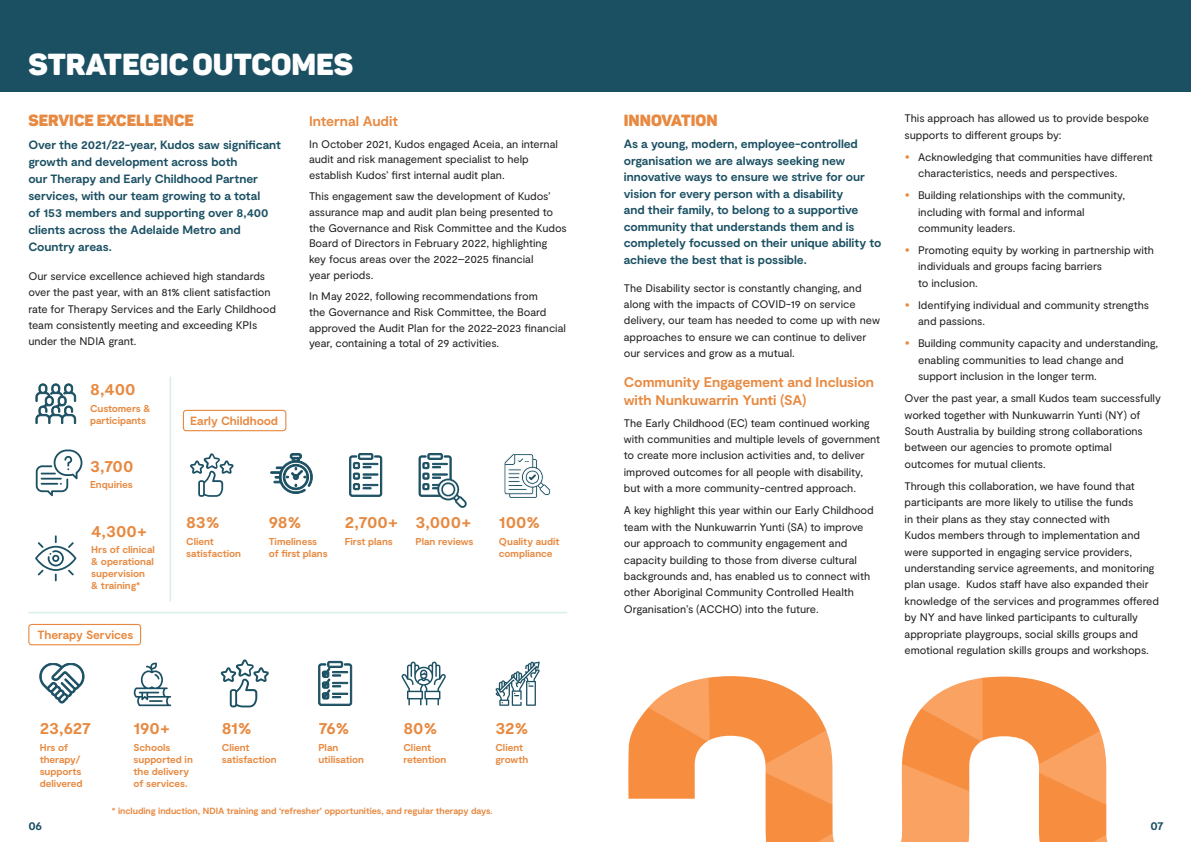
<style>
.page{position:relative;width:1191px;height:842px;background:#fff}
.page>*{position:absolute;margin:0;border:0;box-sizing:border-box;transform-origin:0 0}
.Heading_New{font:30px "Panton Black Caps";color:#fff}
.Body{font:29px "Moderat";color:#e78940}
.Subheading{font:700 17px "Moderat";letter-spacing:-.005em;color:#e78940}
.Subheading-2{font:16px "Panton Black Caps";color:#e78940}
.Subheading-3{font:700 14px/18px "Moderat";letter-spacing:-.005em;color:#e78940}
.Intro_Para{font:700 12px/16.5px "Moderat";letter-spacing:-.005em;color:#1b5063}
.Subheading-4{font:700 11.9px "Moderat";letter-spacing:-.005em;color:#e78940}
.Body-2{font:11px/16.4px "Moderat";letter-spacing:-.005em;color:#231f20}
.Paragraph_Style_1{font:700 10px/12px "Moderat";letter-spacing:-.005em;color:#e78940}
.Subheading-5{font:700 10px/12px "Moderat";letter-spacing:-.005em;color:#e78940}
.Bullet_list{font:700 9px "Moderat";letter-spacing:-.005em;color:#e78940}
</style>
<div class="page">
<div style="left:0;top:0;width:1191px;height:91px;background:#1b5063"></div>
<svg style="left:36px;top:384px;width:40px;height:40px"></svg>
<svg style="left:134px;top:663px;width:37px;height:43px"></svg>
<div style="left:28px;top:624px;width:113px;height:21px;border:1px solid #e78940;border-radius:3px"></div>
<hr style="left:28px;top:612px;width:539px;height:1px;background:#dbeeeb">
<hr style="left:169px;top:377px;width:2px;height:224px;background:#dbeeeb">
<svg style="left:36px;top:449px;width:46px;height:47px"></svg>
<svg style="left:221px;top:659px;width:48px;height:48px"></svg>
<svg style="left:318px;top:661px;width:34px;height:45px"></svg>
<svg style="left:401px;top:662px;width:45px;height:43px"></svg>
<svg style="left:628px;top:676px;width:480px;height:166px"></svg>
<svg style="left:40px;top:663px;width:44px;height:40px"></svg>
<svg style="left:35px;top:535px;width:41px;height:46px"></svg>
<svg style="left:495px;top:662px;width:45px;height:44px"></svg>
<div style="left:183px;top:410px;width:103px;height:21px;border:1px solid #e78940;border-radius:3px"></div>
<svg style="left:349px;top:453px;width:33px;height:44px"></svg>
<svg style="left:270px;top:453px;width:43px;height:41px"></svg>
<svg style="left:190px;top:453px;width:44px;height:44px"></svg>
<svg style="left:419px;top:453px;width:48px;height:55px"></svg>
<svg style="left:504px;top:454px;width:47px;height:44px"></svg>
<p class="Heading_New" style="left:28px;top:45px;width:326px">STRATEGIC OUTCOMES</p>
<p class="Subheading-2" style="left:28px;top:110px;width:167px">SERVICE EXCELLENCE</p>
<p class="Intro_Para" style="left:28px;top:137px;width:254px;line-height:17px">Over the 2021/22-year, Kudos saw significant growth and development across both<br>our Therapy and Early Childhood Partner services, with our team growing to a total<br>of 153 members and supporting over 8,400 clients across the Adelaide Metro and Country areas.</p>
<p class="Body-2" style="left:28px;top:268px;width:249px">Our service excellence achieved high standards over the past year, with an 81% client satisfaction rate for Therapy Services and the Early Childhood team consistently meeting and exceeding KPIs under the NDIA grant.</p>
<p class="Subheading" style="left:90px;top:379px;width:47px">8,400</p>
<p class="Subheading-5" style="left:90px;top:403px;width:62px">Customers &amp; participants</p>
<p class="Subheading" style="left:90px;top:456px;width:45px">3,700</p>
<p class="Subheading-5" style="left:90px;top:479px;width:44px">Enquiries</p>
<p class="Subheading-4" style="left:190px;top:414px;width:90px">Early Childhood</p>
<p class="Subheading-3" style="left:309px;top:113px;width:90px">Internal Audit</p>
<p class="Body-2" style="left:309px;top:136px;width:250px;line-height:15.7px">In October 2021, Kudos engaged Aceia, an internal audit and risk management specialist to help establish Kudos’ first internal audit plan.</p>
<p class="Body-2" style="left:309px;top:189px;width:259px;line-height:15.7px">This engagement saw the development of Kudos’ assurance map and audit plan being presented to the Governance and Risk Committee and the Kudos Board of Directors in February 2022, highlighting key focus areas over the 2022–2025 financial<br>year periods.</p>
<p class="Body-2" style="left:309px;top:289px;width:258px;line-height:15.7px">In May 2022, following recommendations from<br>the Governance and Risk Committee, the Board approved the Audit Plan for the 2022-2023 financial year, containing a total of 29 activities.</p>
<p class="Subheading" style="left:91px;top:521px;width:57px">4,300+</p>
<p class="Paragraph_Style_1" style="left:91px;top:544px;width:65px">Hrs of clinical &amp; operational supervision<br>&amp; training*</p>
<p class="Subheading-4" style="left:38px;top:628px;width:97px">Therapy Services</p>
<p class="Subheading" style="left:186px;top:512px;width:35px">83%</p>
<p class="Paragraph_Style_1" style="left:186px;top:536px;width:56px">Client satisfaction</p>
<p class="Subheading" style="left:269px;top:512px;width:34px">98%</p>
<p class="Paragraph_Style_1" style="left:269px;top:536px;width:60px">Timeliness of first plans</p>
<p class="Subheading" style="left:345px;top:512px;width:55px">2,700+</p>
<p class="Subheading-5" style="left:345px;top:536px;width:49px">First plans</p>
<p class="Subheading" style="left:415px;top:512px;width:57px">3,000+</p>
<p class="Subheading-5" style="left:415px;top:536px;width:59px">Plan reviews</p>
<p class="Subheading" style="left:499px;top:512px;width:43px">100%</p>
<p class="Paragraph_Style_1" style="left:499px;top:536px;width:62px">Quality audit compliance</p>
<p class="Subheading" style="left:40px;top:719px;width:53px">23,627</p>
<p class="Paragraph_Style_1" style="left:40px;top:742px;width:44px">Hrs of therapy/ supports delivered</p>
<p class="Subheading" style="left:134px;top:719px;width:38px">190+</p>
<p class="Paragraph_Style_1" style="left:134px;top:742px;width:61px">Schools supported in the delivery of services.</p>
<p class="Subheading" style="left:222px;top:719px;width:31px">81%</p>
<p class="Paragraph_Style_1" style="left:222px;top:742px;width:56px">Client satisfaction</p>
<p class="Subheading" style="left:318px;top:719px;width:33px">76%</p>
<p class="Subheading-5" style="left:318px;top:742px;width:47px">Plan utilisation</p>
<p class="Subheading" style="left:403px;top:719px;width:35px">80%</p>
<p class="Paragraph_Style_1" style="left:403px;top:742px;width:44px">Client retention</p>
<p class="Subheading" style="left:495px;top:719px;width:34px">32%</p>
<p class="Paragraph_Style_1" style="left:495px;top:742px;width:34px">Client growth</p>
<p class="Bullet_list" style="left:112px;top:805px;width:382px">* including induction, NDIA training and ‘refresher’ opportunities, and regular therapy days.</p>
<p class="Subheading-2" style="left:624px;top:110px;width:95px">INNOVATION</p>
<p class="Intro_Para" style="left:624px;top:137px;width:259px">As a young, modern, employee-controlled organisation we are always seeking new innovative ways to ensure we strive for our vision for every person with a disability<br>and their family, to belong to a supportive community that understands them and is completely focussed on their unique ability to achieve the best that is possible.</p>
<p class="Body-2" style="left:624px;top:280px;width:257px">The Disability sector is constantly changing, and along with the impacts of COVID-19 on service delivery, our team has needed to come up with new approaches to ensure we can continue to deliver our services and grow as a mutual.</p>
<p class="Subheading-3" style="left:624px;top:373px;width:252px">Community Engagement and Inclusion with Nunkuwarrin Yunti (SA)</p>
<p class="Body-2" style="left:624px;top:415px;width:258px">The Early Childhood (EC) team continued working with communities and multiple levels of government to create more inclusion activities and, to deliver improved outcomes for all people with disability, but with a more community-centred approach.</p>
<p class="Body-2" style="left:624px;top:503px;width:251px">A key highlight this year within our Early Childhood team with the Nunkuwarrin Yunti (SA) to improve our approach to community engagement and capacity building to those from diverse cultural backgrounds and, has enabled us to connect with other Aboriginal Community Controlled Health Organisation’s (ACCHO) into the future.</p>
<p class="Body-2" style="left:904px;top:110px;width:246px">This approach has allowed us to provide bespoke supports to different groups by:</p>
<p class="Body" style="left:904px;top:139px;width:7px">·</p>
<p class="Body-2" style="left:918px;top:149px;width:236px">Acknowledging that communities have different characteristics, needs and perspectives.</p>
<p class="Body" style="left:904px;top:177px;width:7px">·</p>
<p class="Body-2" style="left:918px;top:187px;width:209px">Building relationships with the community, including with formal and informal community leaders.</p>
<p class="Body" style="left:904px;top:232px;width:7px">·</p>
<p class="Body-2" style="left:918px;top:242px;width:237px">Promoting equity by working in partnership with individuals and groups facing barriers<br>to inclusion.</p>
<p class="Body" style="left:904px;top:287px;width:7px">·</p>
<p class="Body-2" style="left:918px;top:297px;width:232px">Identifying individual and community strengths and passions.</p>
<p class="Body" style="left:904px;top:325px;width:7px">·</p>
<p class="Body-2" style="left:918px;top:336px;width:242px">Building community capacity and understanding, enabling communities to lead change and support inclusion in the longer term.</p>
<p class="Body-2" style="left:904px;top:390px;width:258px">Over the past year, a small Kudos team successfully worked together with Nunkuwarrin Yunti (NY) of South Australia by building strong collaborations between our agencies to promote optimal outcomes for mutual clients.</p>
<p class="Body-2" style="left:904px;top:478px;width:256px">Through this collaboration, we have found that participants are more likely to utilise the funds<br>in their plans as they stay connected with<br>Kudos members through to implementation and were supported in engaging service providers, understanding service agreements, and monitoring plan usage. Kudos staff have also expanded their knowledge of the services and programmes offered by NY and have linked participants to culturally appropriate playgroups, social skills groups and emotional regulation skills groups and workshops.</p>
<p class="Intro_Para" style="left:28px;top:818px;width:15px">06</p>
<p class="Intro_Para" style="left:1150px;top:818px;width:15px">07</p>
</div>
